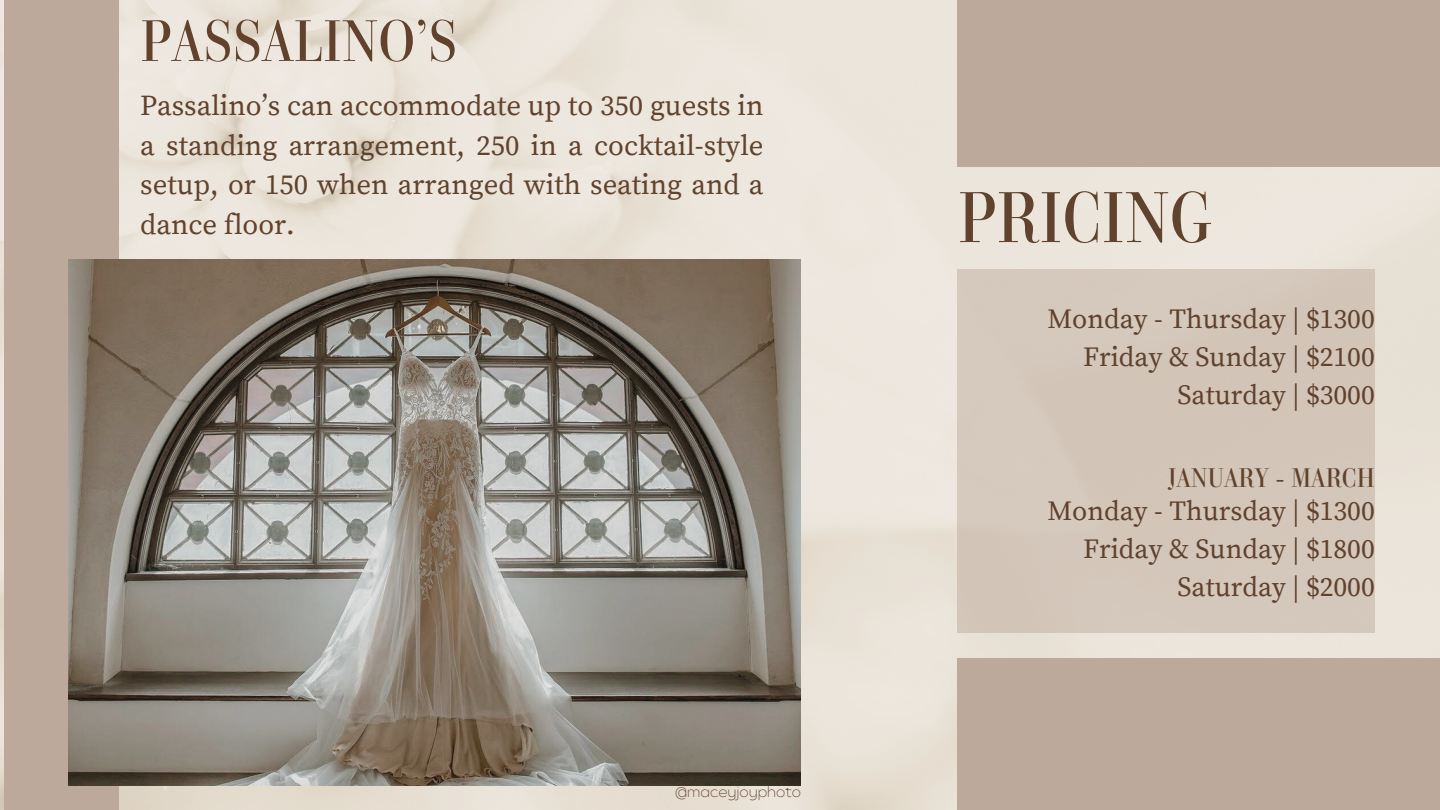
<style>
.page{position:relative;width:1440px;height:810px;background:#fff}
.page>*{position:absolute;margin:0;border:0;box-sizing:border-box;transform-origin:0 0}
.t1{font:69.1px "Parmigiano Headline HL";color:#60422d}
.t2{font:56.2px "Parmigiano Headline HL";color:#60422d}
.t3{font:28.7px/39.8px "Source Serif Pro";color:#60422d;text-align:justify}
.t4{font:27.6px "Source Serif Pro";color:#60422d}
.t5{font:26px "Parmigiano Headline HL";color:#60422d}
.t6{font:200 14px "Balgin";color:#60422d}
</style>
<div class="page">
<img style="left:0;top:0;width:1440px;height:810px">
<div style="left:5px;top:0;width:114px;height:810px;background:#bda99b"></div>
<img style="left:68px;top:260px;width:733px;height:525px">
<div style="left:958px;top:269px;width:417px;height:363px;background:#d3c6ba"></div>
<div style="left:958px;top:0;width:482px;height:166px;background:#bda99b"></div>
<div style="left:958px;top:659px;width:482px;height:151px;background:#bda99b"></div>
<p class="t2" style="left:140px;top:5px;width:319px">PASSALINO’S</p>
<p class="t3" style="left:140px;top:87px;width:625px">Passalino’s can accommodate up to 350 guests in a standing arrangement, 250 in a cocktail-style setup, or 150 when arranged with seating and a dance floor.</p>
<p class="t6" style="left:675px;top:787px;width:127px">@maceyjoyphoto</p>
<p class="t1" style="left:958px;top:174px;width:256px">PRICING</p>
<p class="t4" style="left:1047px;top:302px;width:329px">Monday - Thursday | $1300</p>
<p class="t4" style="left:1083px;top:341px;width:293px">Friday &amp; Sunday | $2100</p>
<p class="t4" style="left:1177px;top:379px;width:199px">Saturday | $3000</p>
<p class="t5" style="left:1168px;top:461px;width:209px">JANUARY - MARCH</p>
<p class="t4" style="left:1047px;top:494px;width:329px">Monday - Thursday | $1300</p>
<p class="t4" style="left:1083px;top:532px;width:293px">Friday &amp; Sunday | $1800</p>
<p class="t4" style="left:1177px;top:571px;width:199px">Saturday | $2000</p>
</div>
